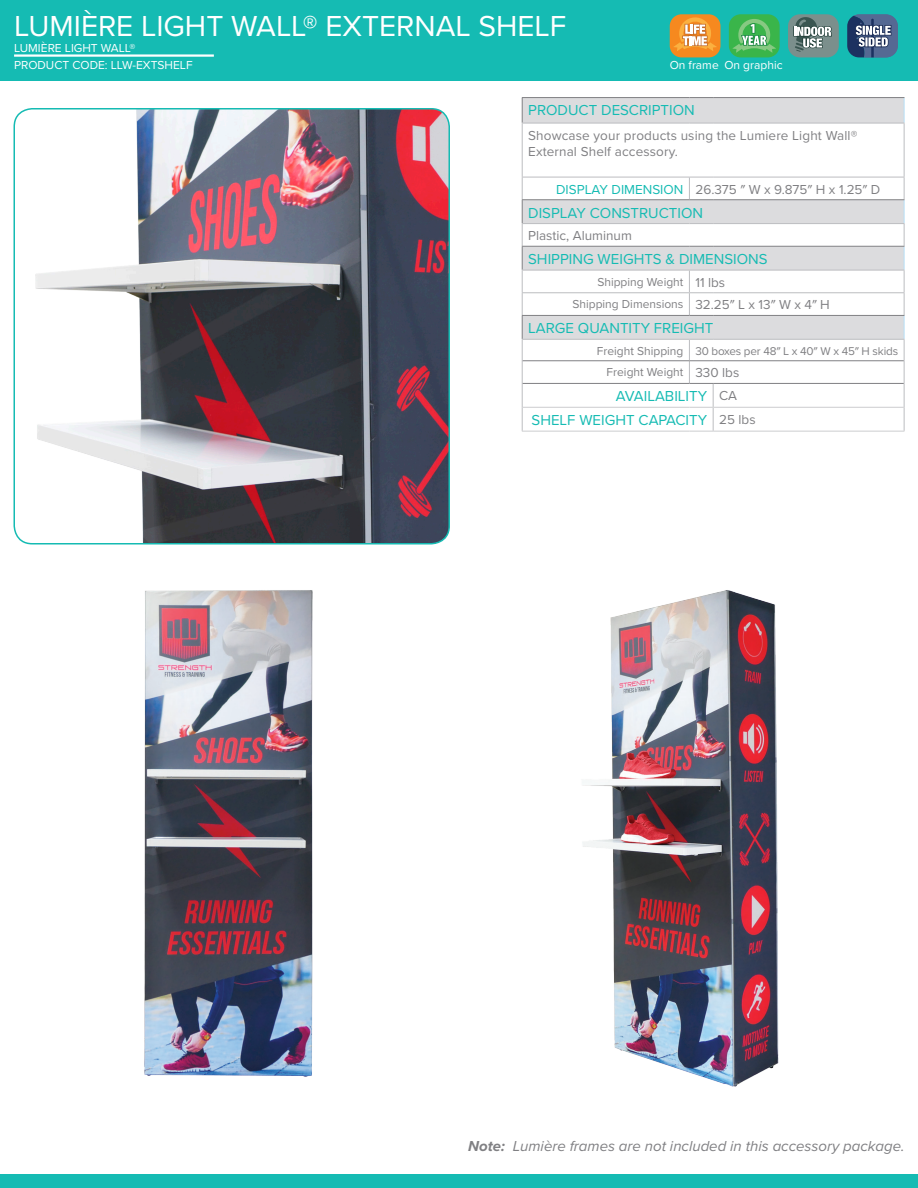
<style>
.page{position:relative;width:918px;height:1188px;background:#fff}
.page>*{position:absolute;margin:0;border:0;box-sizing:border-box;transform-origin:0 0}
.Category_Sub_Title_2{font:30px "Proxima Nova";color:#fff}
.Product_Title_16pt{font:15px "Proxima Nova";color:#15bbb3}
.t1{font:italic 15px "Proxima Nova";color:#808083}
.t2{font:13.5px/16.2px "Proxima Nova";letter-spacing:.01em;color:#808083}
.Product_Title_16pt-2{font:13.5px "Proxima Nova";color:#15bbb3}
.t3{font:12px "Proxima Nova";color:#808083}
.top_page_name_regula{font:12px "Proxima Nova";color:#fff}
.t4{font:11.7px "Proxima Nova";letter-spacing:-.015em;color:#808083}
.s1{font-weight:700}
</style>
<div class="page">
<div style="left:523px;top:98px;width:381px;height:25px;background:#dcdcde"></div>
<svg style="left:523px;top:124px;width:381px;height:53px"></svg>
<hr style="left:904px;top:123px;width:1px;height:54px;background:#bcbdc0">
<svg style="left:522px;top:98px;width:1px;height:25px"></svg>
<svg style="left:904px;top:98px;width:1px;height:25px"></svg>
<hr style="left:522px;top:97px;width:167px;height:1px;background:#808083">
<svg style="left:689px;top:97px;width:24px;height:1px"></svg>
<hr style="left:713px;top:97px;width:191px;height:1px;background:#808083">
<hr style="left:522px;top:123px;width:1px;height:54px;background:#bcbdc0">
<hr style="left:522px;top:123px;width:167px;height:1px;background:#bcbdc0">
<svg style="left:689px;top:123px;width:24px;height:1px"></svg>
<hr style="left:713px;top:123px;width:191px;height:1px;background:#bcbdc0">
<svg style="left:522px;top:177px;width:383px;height:255px"></svg>
<hr style="left:713px;top:383px;width:191px;height:1px;background:#808083">
<div style="left:0;top:0;width:918px;height:81px;background:#15bbb3"></div>
<hr style="left:14px;top:54px;width:200px;height:3px;background:#fff">
<svg style="left:847px;top:14px;width:51px;height:43px;background:#597293"></svg>
<div style="left:788px;top:14px;width:51px;height:43px;background:#7b8f8c;border-radius:12px"></div>
<svg style="left:793px;top:16px;width:39px;height:36px"></svg>
<div style="left:670px;top:14px;width:50px;height:43px;background:#f6891f;border-radius:12px"></div>
<svg style="left:673px;top:16px;width:44px;height:42px"></svg>
<div style="left:729px;top:14px;width:51px;height:43px;background:#3ab54a;border-radius:12px"></div>
<svg style="left:733px;top:19px;width:43px;height:34px"></svg>
<div style="left:0;top:1174px;width:918px;height:14px;background:#15bbb3"></div>
<img style="left:144px;top:590px;width:169px;height:487px">
<img style="left:582px;top:590px;width:197px;height:497px">
<img style="left:14px;top:109px;width:435px;height:435px">
<div style="left:14px;top:108px;width:436px;height:436px;border:2px solid #15bbb3;border-radius:18px"></div>
<p class="Category_Sub_Title_2" style="left:14px;top:3px;width:554px">LUMIÈRE LIGHT WALL® EXTERNAL SHELF</p>
<p class="top_page_name_regula" style="left:14px;top:56px;width:180px">PRODUCT CODE: LLW-EXTSHELF</p>
<p class="top_page_name_regula" style="left:14px;top:39px;width:123px">LUMIÈRE LIGHT WALL®</p>
<p class="top_page_name_regula" style="left:670px;top:56px;width:51px">On frame</p>
<p class="top_page_name_regula" style="left:724px;top:56px;width:60px">On graphic</p>
<p class="Product_Title_16pt" style="left:528px;top:99px;width:168px">PRODUCT DESCRIPTION</p>
<p class="t2" style="left:528px;top:127px;width:331px">Showcase your products using the Lumiere Light Wall®<br>External Shelf accessory.</p>
<p class="Product_Title_16pt-2" style="left:556px;top:179px;width:129px">DISPLAY DIMENSION</p>
<p class="t2" style="left:695px;top:181px;width:186px">26.375 ″ W x 9.875″ H x 1.25″ D</p>
<p class="Product_Title_16pt" style="left:528px;top:201px;width:176px">DISPLAY CONSTRUCTION</p>
<p class="t2" style="left:528px;top:227px;width:105px">Plastic, Aluminum</p>
<p class="Product_Title_16pt" style="left:528px;top:248px;width:241px">SHIPPING WEIGHTS &amp; DIMENSIONS</p>
<p class="t3" style="left:597px;top:273px;width:88px">Shipping Weight</p>
<p class="t2" style="left:695px;top:274px;width:31px">11 lbs</p>
<p class="t3" style="left:572px;top:295px;width:112px">Shipping Dimensions</p>
<p class="t2" style="left:695px;top:296px;width:136px">32.25″ L x 13″ W x 4″ H</p>
<p class="Product_Title_16pt" style="left:528px;top:317px;width:187px">LARGE QUANTITY FREIGHT</p>
<p class="t3" style="left:597px;top:342px;width:88px">Freight Shipping</p>
<p class="t4" style="left:695px;top:342px;width:204px">30 boxes per 48″ L x 40″ W x 45″ H skids</p>
<p class="t3" style="left:607px;top:363px;width:78px">Freight Weight</p>
<p class="t2" style="left:695px;top:364px;width:45px">330 lbs</p>
<p class="Product_Title_16pt" style="left:616px;top:385px;width:93px">AVAILABILITY</p>
<p class="t2" style="left:719px;top:387px;width:19px">CA</p>
<p class="Product_Title_16pt" style="left:532px;top:409px;width:177px">SHELF WEIGHT CAPACITY</p>
<p class="t2" style="left:719px;top:411px;width:38px">25 lbs</p>
<p class="t1" style="left:468px;top:1135px;width:438px"><span class="s1">Note:</span> Lumière frames are not included in this accessory package.</p>
</div>
